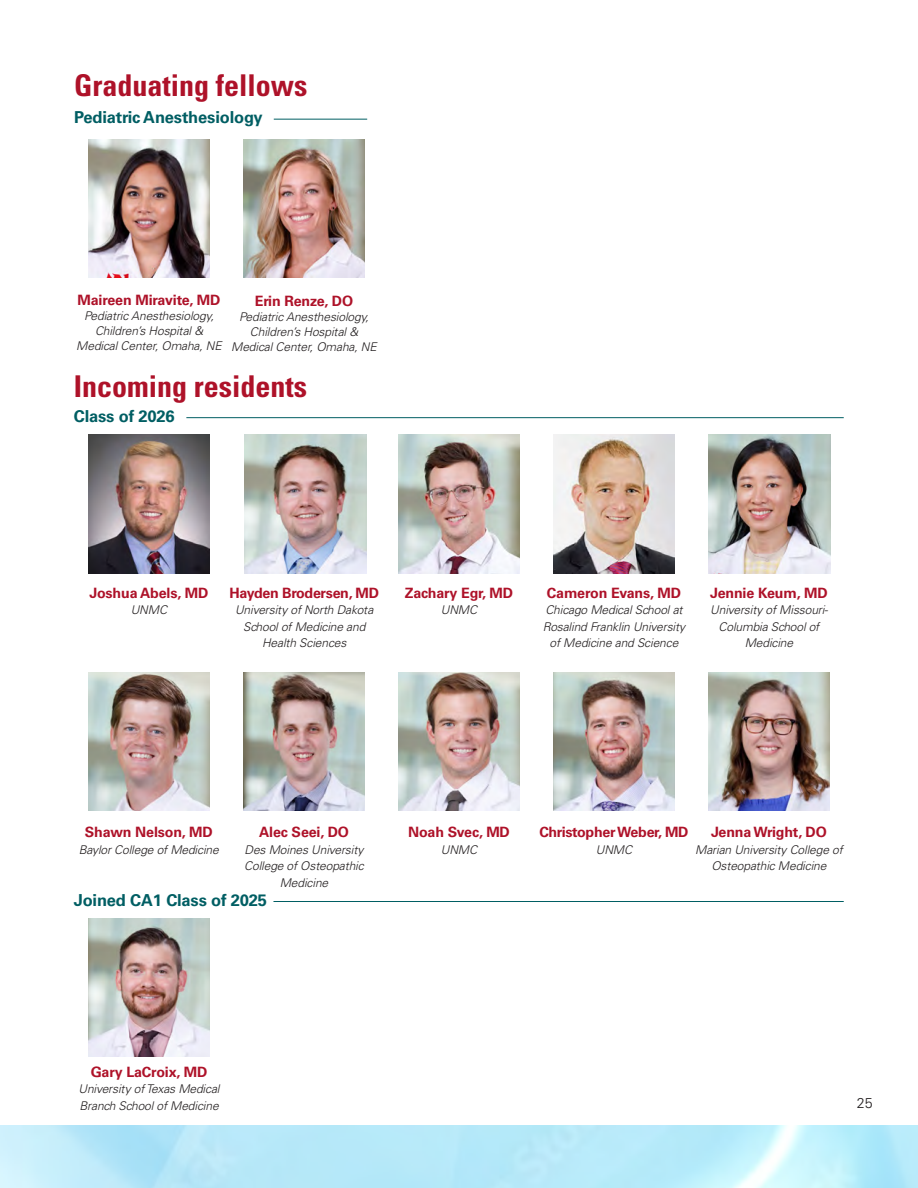
<style>
.page{position:relative;width:918px;height:1188px;background:#fff}
.page>*{position:absolute;margin:0;border:0;box-sizing:border-box;transform-origin:0 0}
.t1{font:700 condensed 30px "Univers LT Std";color:#ae1229}
.Body_copy{font:700 16.5px "Univers LT Std";letter-spacing:-.01em;color:#005e63}
.Body_copy-2{font:700 14.25px "Univers LT Std";letter-spacing:-.01em;color:#ae1229}
.t2{font:300 14.25px "Univers LT Std";color:#231f20}
.Body_copy-3{font:italic 300 12px/16.5px "Univers LT Std";letter-spacing:-.01em;color:#231f20;text-align:center}
</style>
<div class="page">
<img style="left:88px;top:139px;width:122px;height:138px">
<img style="left:243px;top:139px;width:122px;height:138px">
<hr style="left:274px;top:119px;width:93px;height:1px;background:#005e63">
<hr style="left:186px;top:417px;width:658px;height:1px;background:#005e63">
<hr style="left:273px;top:901px;width:571px;height:1px;background:#005e63">
<img style="left:88px;top:435px;width:122px;height:138px">
<img style="left:398px;top:435px;width:122px;height:138px">
<img style="left:709px;top:435px;width:121px;height:138px">
<img style="left:243px;top:672px;width:122px;height:139px">
<img style="left:553px;top:672px;width:122px;height:139px">
<img style="left:245px;top:435px;width:121px;height:138px">
<img style="left:553px;top:435px;width:122px;height:138px">
<img style="left:88px;top:672px;width:122px;height:139px">
<img style="left:398px;top:672px;width:122px;height:139px">
<img style="left:708px;top:672px;width:122px;height:139px">
<img style="left:88px;top:918px;width:122px;height:139px">
<p class="t1" style="left:74px;top:67px;width:235px">Graduating fellows</p>
<p class="Body_copy" style="left:74px;top:108px;width:190px">Pediatric Anesthesiology</p>
<p class="Body_copy-2" style="left:78px;top:292px;width:144px">Maireen Miravite, MD</p>
<p class="Body_copy-3" style="left:76px;top:309px;width:147px;line-height:15px">Pediatric Anesthesiology,<br>Children’s Hospital &amp;<br>Medical Center, Omaha, NE</p>
<p class="Body_copy-2" style="left:255px;top:293px;width:100px">Erin Renze, DO</p>
<p class="Body_copy-3" style="left:231px;top:309px;width:147px;line-height:15px">Pediatric Anesthesiology,<br>Children’s Hospital &amp;<br>Medical Center, Omaha, NE</p>
<p class="t1" style="left:74px;top:368px;width:235px">Incoming residents</p>
<p class="Body_copy" style="left:74px;top:407px;width:102px">Class of 2026</p>
<p class="Body_copy-2" style="left:89px;top:584px;width:120px">Joshua Abels, MD</p>
<p class="Body_copy-3" style="left:131px;top:602px;width:38px">UNMC</p>
<p class="Body_copy-2" style="left:230px;top:584px;width:151px">Hayden Brodersen, MD</p>
<p class="Body_copy-3" style="left:235px;top:602px;width:140px">University of North Dakota<br>School of Medicine and<br>Health Sciences</p>
<p class="Body_copy-2" style="left:405px;top:584px;width:110px">Zachary Egr, MD</p>
<p class="Body_copy-3" style="left:441px;top:602px;width:38px">UNMC</p>
<p class="Body_copy-2" style="left:547px;top:584px;width:136px">Cameron Evans, MD</p>
<p class="Body_copy-3" style="left:543px;top:602px;width:144px">Chicago Medical School at<br>Rosalind Franklin University of Medicine and Science</p>
<p class="Body_copy-2" style="left:710px;top:584px;width:119px">Jennie Keum, MD</p>
<p class="Body_copy-3" style="left:710px;top:602px;width:119px">University of Missouri-<br>Columbia School of<br>Medicine</p>
<p class="Body_copy-2" style="left:85px;top:824px;width:129px">Shawn Nelson, MD</p>
<p class="Body_copy-3" style="left:79px;top:841px;width:141px">Baylor College of Medicine</p>
<p class="Body_copy-2" style="left:259px;top:824px;width:91px">Alec Seei, DO</p>
<p class="Body_copy-3" style="left:244px;top:841px;width:121px">Des Moines University<br>College of Osteopathic<br>Medicine</p>
<p class="Body_copy" style="left:74px;top:890px;width:195px">Joined CA1 Class of 2025</p>
<p class="Body_copy-2" style="left:408px;top:824px;width:103px">Noah Svec, MD</p>
<p class="Body_copy-3" style="left:441px;top:841px;width:38px">UNMC</p>
<p class="Body_copy-2" style="left:539px;top:824px;width:151px">Christopher Weber, MD</p>
<p class="Body_copy-3" style="left:596px;top:841px;width:38px">UNMC</p>
<p class="Body_copy-2" style="left:711px;top:824px;width:117px">Jenna Wright, DO</p>
<p class="Body_copy-3" style="left:695px;top:841px;width:149px">Marian University College of<br>Osteopathic Medicine</p>
<p class="Body_copy-2" style="left:91px;top:1064px;width:118px">Gary LaCroix, MD</p>
<p class="Body_copy-3" style="left:78px;top:1081px;width:143px;text-align:left">University of Texas Medical<br>Branch School of Medicine</p>
<p class="t2" style="left:857px;top:1094px;width:17px">25</p>
</div>
